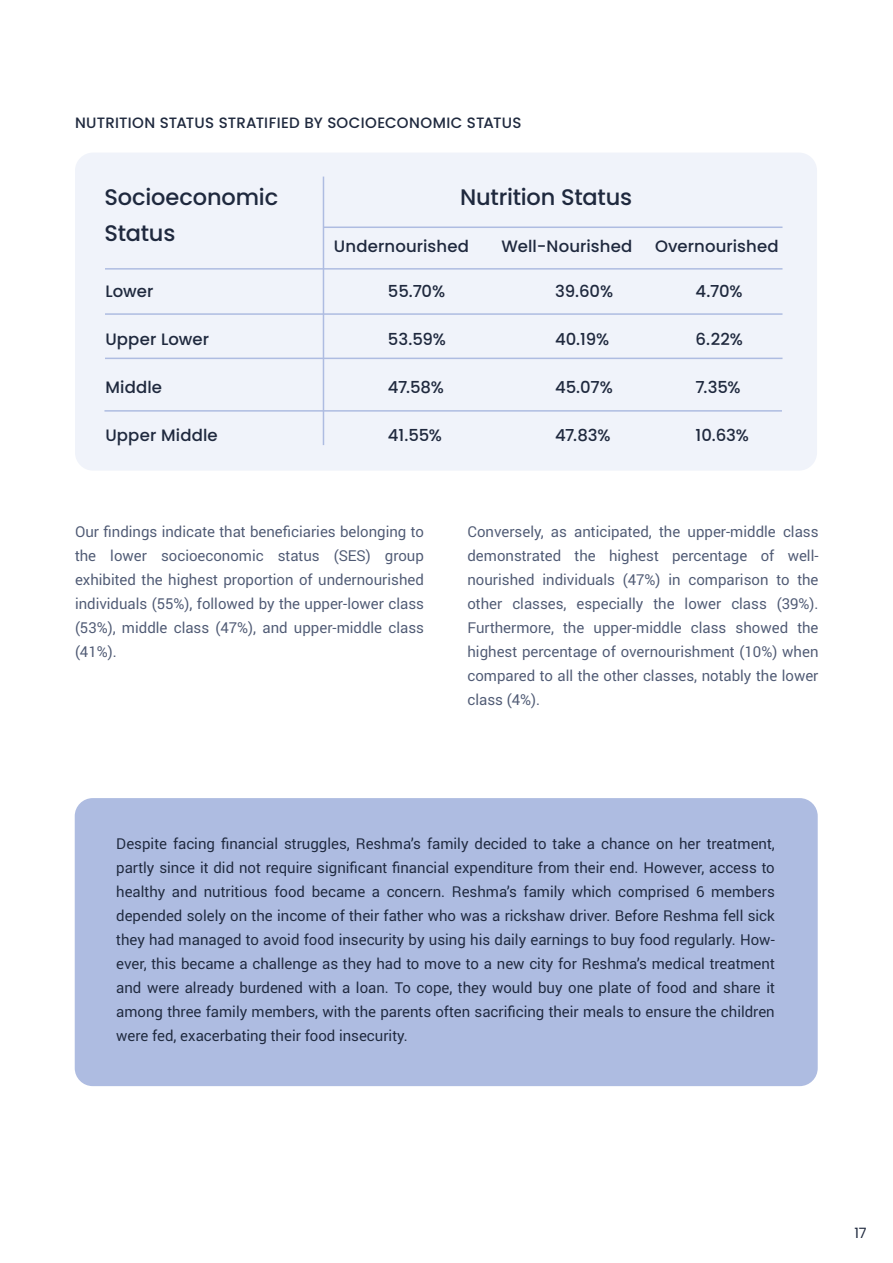
<style>
.page{position:relative;width:893px;height:1263px;background:#fff}
.page>*{position:absolute;margin:0;border:0;box-sizing:border-box;transform-origin:0 0}
.t1{font:500 22.5px/36px "Poppins";letter-spacing:-.01em;color:#1f293e}
.t2{font:500 16.5px "Poppins";letter-spacing:.005em;color:#1f293e}
.t3{font:15px/24px "Roboto";color:#1f293e;text-align:justify}
.t4{font:15px/24px "Roboto";color:#4f5a74;text-align:justify}
.t5{font:500 15px "Poppins";letter-spacing:.015em;color:#1f293e}
.t6{font:14.25px "Poppins";color:#1f293e}
</style>
<div class="page">
<div style="left:75px;top:153px;width:742px;height:318px;background:#f0f3fa;border-radius:18px"></div>
<hr style="left:105px;top:268px;width:677px;height:2px;background:#aebce1">
<hr style="left:323px;top:227px;width:459px;height:1px;background:#aebce1">
<hr style="left:105px;top:358px;width:677px;height:1px;background:#aebce1">
<hr style="left:104px;top:410px;width:678px;height:2px;background:#aebce1">
<hr style="left:105px;top:313px;width:677px;height:2px;background:#aebce1">
<hr style="left:323px;top:177px;width:1px;height:268px;background:#aebce1">
<div style="left:75px;top:798px;width:743px;height:288px;background:#aebce1;border-radius:18px"></div>
<p class="t5" style="left:75px;top:114px;width:448px">NUTRITION STATUS STRATIFIED BY SOCIOECONOMIC STATUS</p>
<h1 class="t1" style="left:104px;top:179px;width:175px">Socioeconomic<br>Status</h1>
<h1 class="t1" style="left:460px;top:179px;width:174px">Nutrition Status</h1>
<p class="t2" style="left:334px;top:237px;width:137px">Undernourished</p>
<p class="t2" style="left:502px;top:237px;width:132px">Well-Nourished</p>
<p class="t2" style="left:655px;top:237px;width:125px">Overnourished</p>
<p class="t2" style="left:105px;top:282px;width:50px">Lower</p>
<p class="t2" style="left:105px;top:330px;width:105px">Upper Lower</p>
<p class="t2" style="left:105px;top:378px;width:58px">Middle</p>
<p class="t2" style="left:105px;top:426px;width:114px">Upper Middle</p>
<p class="t2" style="left:555px;top:282px;width:60px">39.60%</p>
<p class="t2" style="left:555px;top:330px;width:56px">40.19%</p>
<p class="t2" style="left:555px;top:378px;width:59px">45.07%</p>
<p class="t2" style="left:555px;top:426px;width:57px">47.83%</p>
<p class="t2" style="left:388px;top:282px;width:59px">55.70%</p>
<p class="t2" style="left:388px;top:330px;width:60px">53.59%</p>
<p class="t2" style="left:388px;top:378px;width:58px">47.58%</p>
<p class="t2" style="left:388px;top:426px;width:55px">41.55%</p>
<p class="t2" style="left:695px;top:282px;width:49px">4.70%</p>
<p class="t2" style="left:695px;top:330px;width:49px">6.22%</p>
<p class="t2" style="left:695px;top:378px;width:47px">7.35%</p>
<p class="t2" style="left:695px;top:426px;width:55px">10.63%</p>
<p class="t4" style="left:75px;top:519px;width:350px">Our findings indicate that beneficiaries belonging to the lower socioeconomic status (SES) group exhibited the highest proportion of undernourished individuals (55%), followed by the upper-lower class (53%), middle class (47%), and upper-middle class (41%).</p>
<p class="t4" style="left:467px;top:519px;width:353px">Conversely, as anticipated, the upper-middle class demonstrated the highest percentage of well&shy;nourished individuals (47%) in comparison to the other classes, especially the lower class (39%).<br>Furthermore, the upper-middle class showed the highest percentage of overnourishment (10%) when compared to all the other classes, notably the lower class (4%).</p>
<p class="t3" style="left:116px;top:831px;width:660px">Despite facing financial struggles, Reshma’s family decided to take a chance on her treatment, partly since it did not require significant financial expenditure from their end. However, access to healthy and nutritious food became a concern. Reshma’s family which comprised 6 members depended solely on the income of their father who was a rickshaw driver. Before Reshma fell sick they had managed to avoid food insecurity by using his daily earnings to buy food regularly. How&shy;ever, this became a challenge as they had to move to a new city for Reshma’s medical treatment and were already burdened with a loan. To cope, they would buy one plate of food and share it among three family members, with the parents often sacrificing their meals to ensure the children were fed, exacerbating their food insecurity.</p>
<p class="t6" style="left:854px;top:1224px;width:14px">17</p>
</div>
